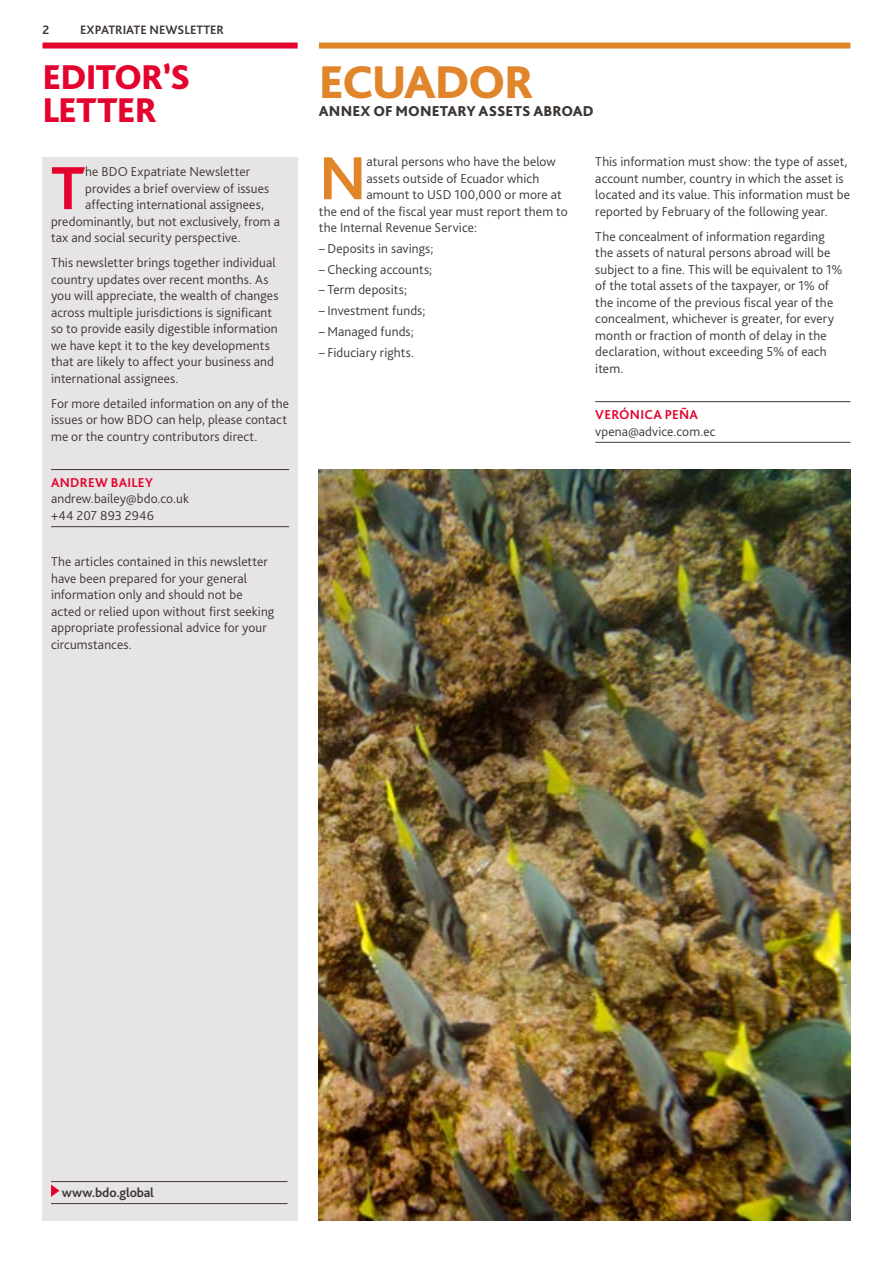
<style>
.page{position:relative;width:893px;height:1263px;background:#fff}
.page>*{position:absolute;margin:0;border:0;box-sizing:border-box;transform-origin:0 0}
.t1{font:700 63.6px "Bliss Pro";color:#e4032e}
.t2{font:700 63.6px "Bliss Pro";color:#e1852a}
.t3{font:800 48px "Bliss Pro";letter-spacing:-.035em;color:#e1852a}
.t4{font:800 36px/33px "Bliss Pro";letter-spacing:-.025em;color:#e4032e}
.t5{font:800 15px "Bliss Pro";letter-spacing:.01em;color:#3c3734}
.t6{font:300 13.5px/16.5px "Bliss Pro";letter-spacing:.01em;color:#3c3734}
.t7{font:700 13.5px "Bliss Pro";letter-spacing:.02em;color:#e4032e}
.t8{font:700 13.5px "Bliss Pro";letter-spacing:-.015em;color:#3c3734}
.t9{font:700 12.75px "Bliss Pro";color:#3c3734}
</style>
<div class="page">
<div style="left:43px;top:43px;width:255px;height:6px;background:#e4032e"></div>
<div style="left:43px;top:157px;width:255px;height:1063px;background:#e6e4e4"></div>
<hr style="left:51px;top:469px;width:238px;height:1px;background:#3c3734">
<hr style="left:51px;top:526px;width:238px;height:1px;background:#3c3734">
<hr style="left:51px;top:1181px;width:237px;height:1px;background:#3c3734">
<hr style="left:51px;top:1203px;width:237px;height:1px;background:#3c3734">
<svg style="left:51px;top:1184px;width:9px;height:13px"></svg>
<div style="left:319px;top:43px;width:531px;height:6px;background:#e1852a"></div>
<hr style="left:595px;top:401px;width:255px;height:1px;background:#3c3734">
<hr style="left:595px;top:442px;width:255px;height:1px;background:#3c3734">
<img style="left:319px;top:470px;width:531px;height:750px">
<p class="t9" style="left:43px;top:22px;width:8px">2</p>
<p class="t9" style="left:80px;top:22px;width:145px">EXPATRIATE NEWSLETTER</p>
<h3 class="t4" style="left:43px;top:60px;width:150px">EDITOR’S<br>LETTER</h3>
<h2 class="t3" style="left:319px;top:52px;width:217px">ECUADOR</h2>
<p class="t5" style="left:319px;top:102px;width:276px">ANNEX OF MONETARY ASSETS ABROAD</p>
<h1 class="t1" style="left:51px;top:148px;width:36px">T</h1>
<p class="t6" style="left:85px;top:163px;width:166px">he BDO Expatriate Newsletter</p>
<p class="t6" style="left:85px;top:180px;width:186px">provides a brief overview of issues</p>
<p class="t6" style="left:85px;top:196px;width:180px">affecting international assignees,</p>
<p class="t6" style="left:51px;top:213px;width:230px">predominantly, but not exclusively, from a</p>
<p class="t6" style="left:51px;top:229px;width:191px">tax and social security perspective.</p>
<p class="t6" style="left:51px;top:254px;width:229px">This newsletter brings together individual country updates over recent months. As you will appreciate, the wealth of changes across multiple jurisdictions is significant so to provide easily digestible information we have kept it to the key developments that are likely to affect your business and international assignees.</p>
<p class="t6" style="left:51px;top:395px;width:240px">For more detailed information on any of the issues or how BDO can help, please contact me or the country contributors direct.</p>
<p class="t7" style="left:51px;top:474px;width:103px">ANDREW BAILEY</p>
<p class="t6" style="left:51px;top:490px;width:140px">andrew.bailey@bdo.co.uk +44 207 893 2946</p>
<p class="t6" style="left:51px;top:553px;width:225px">The articles contained in this newsletter have been prepared for your general information only and should not be acted or relied upon without first seeking appropriate professional advice for your circumstances.</p>
<h1 class="t2" style="left:319px;top:139px;width:49px">N</h1>
<p class="t6" style="left:367px;top:153px;width:191px">atural persons who have the below</p>
<p class="t6" style="left:367px;top:170px;width:174px">assets outside of Ecuador which</p>
<p class="t6" style="left:367px;top:186px;width:197px">amount to USD 100,000 or more at</p>
<p class="t6" style="left:319px;top:203px;width:250px">the end of the fiscal year must report them to</p>
<p class="t6" style="left:319px;top:219px;width:160px">the Internal Revenue Service:</p>
<p class="t6" style="left:319px;top:240px;width:116px">– Deposits in savings;</p>
<p class="t6" style="left:319px;top:261px;width:115px">– Checking accounts;</p>
<p class="t6" style="left:319px;top:281px;width:90px">– Term deposits;</p>
<p class="t6" style="left:319px;top:302px;width:108px">– Investment funds;</p>
<p class="t6" style="left:319px;top:323px;width:96px">– Managed funds;</p>
<p class="t6" style="left:319px;top:344px;width:97px">– Fiduciary rights.</p>
<p class="t6" style="left:595px;top:153px;width:256px">This information must show: the type of asset, account number, country in which the asset is located and its value. This information must be reported by February of the following year.</p>
<p class="t6" style="left:595px;top:228px;width:249px">The concealment of information regarding the assets of natural persons abroad will be subject to a fine. This will be equivalent to 1% of the total assets of the taxpayer, or 1% of the income of the previous fiscal year of the concealment, whichever is greater, for every month or fraction of month of delay in the declaration, without exceeding 5% of each item.</p>
<p class="t7" style="left:595px;top:406px;width:104px">VERÓNICA PEÑA</p>
<p class="t6" style="left:595px;top:422px;width:122px">vpena@advice.com.ec</p>
<p class="t8" style="left:62px;top:1184px;width:94px">www.bdo.global</p>
</div>
